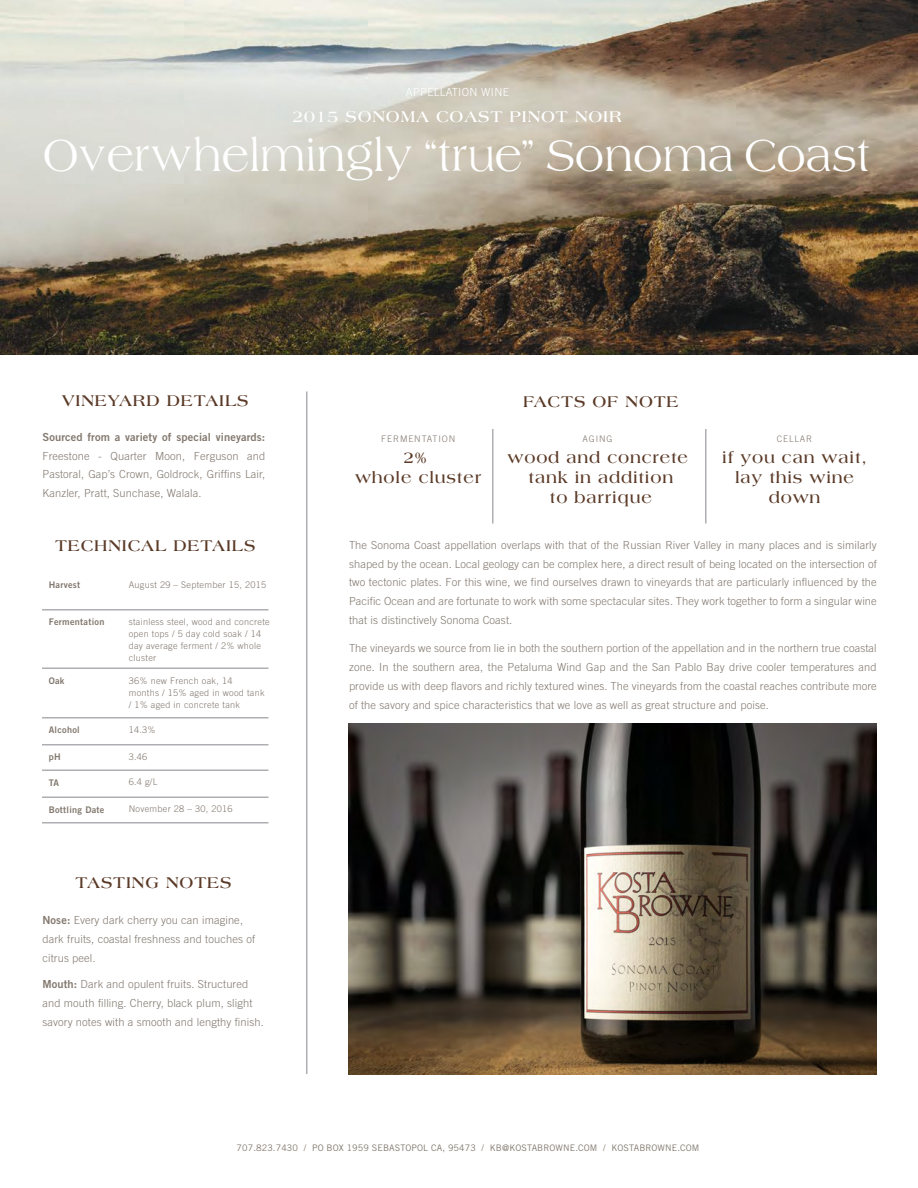
<style>
.page{position:relative;width:918px;height:1188px;background:#fff}
.page>*{position:absolute;margin:0;border:0;box-sizing:border-box;transform-origin:0 0}
.t1{font:40.35px "Americana";letter-spacing:.02em;color:#fff;scale:.93 1}
.t2{font:700 16.65px/20.1px "Americana";letter-spacing:.05em;color:#5a3926;text-align:center}
.t3{font:700 16.65px "Americana";letter-spacing:.05em;color:#fff}
.t4{font:300 11.1px/18.9px "Trade Gothic";letter-spacing:.01em;color:#83796f;text-align:justify}
.t5{font:11.1px "Trade Gothic Bold Two";letter-spacing:.01em;color:#83796f}
.t6{font:300 11.1px "Trade Gothic";letter-spacing:.03em;color:#fff}
.t7{font:300 9.15px/12px "Trade Gothic";letter-spacing:.03em;color:#83796f}
.t8{font:9.15px "Trade Gothic Bold Two";letter-spacing:.03em;color:#83796f}
.t9{font:9px "Trade Gothic";letter-spacing:.01em;color:#83796f}
.t10{font:300 9px "Trade Gothic";letter-spacing:.1em;color:#83796f}
.s1{font-family:"Trade Gothic Bold Two";font-weight:400}
</style>
<div class="page">
<img style="left:0;top:0;width:918px;height:355px">
<hr style="left:492px;top:429px;width:2px;height:95px;background:#afaeb2">
<hr style="left:306px;top:392px;width:2px;height:682px;background:#afaeb2">
<hr style="left:705px;top:429px;width:1px;height:95px;background:#afaeb2">
<hr style="left:42px;top:609px;width:226px;height:1px;background:#afaeb2">
<hr style="left:42px;top:668px;width:226px;height:1px;background:#afaeb2">
<hr style="left:42px;top:717px;width:226px;height:1px;background:#afaeb2">
<hr style="left:42px;top:744px;width:226px;height:2px;background:#afaeb2">
<hr style="left:42px;top:770px;width:226px;height:1px;background:#afaeb2">
<hr style="left:42px;top:796px;width:226px;height:2px;background:#afaeb2">
<hr style="left:42px;top:822px;width:226px;height:2px;background:#afaeb2">
<img style="left:349px;top:723px;width:528px;height:352px">
<p class="t6" style="left:406px;top:85px;width:104px">APPELLATION WINE</p>
<h2 class="t3" style="left:293px;top:107px;width:331px">2015 SONOMA COAST PINOT NOIR</h2>
<h1 class="t1" style="left:44px;top:128px;width:890px">Overwhelmingly “true” Sonoma Coast</h1>
<h2 class="t2" style="left:62px;top:391px;width:189px">VINEYARD DETAILS</h2>
<p class="t5" style="left:42px;top:430px;width:224px">Sourced from a variety of special vineyards:</p>
<p class="t4" style="left:42px;top:446px;width:224px">Freestone - Quarter Moon, Ferguson and Pastoral, Gap’s Crown, Goldrock, Griffins Lair, Kanzler, Pratt, Sunchase, Walala.</p>
<h2 class="t2" style="left:55px;top:536px;width:202px">TECHNICAL DETAILS</h2>
<p class="t8" style="left:49px;top:579px;width:33px">Harvest</p>
<p class="t7" style="left:129px;top:578px;width:139px">August 29 – September 15, 2015</p>
<p class="t8" style="left:49px;top:617px;width:57px">Fermentation</p>
<p class="t7" style="left:129px;top:616px;width:142px">stainless steel, wood and concrete open tops / 5 day cold soak / 14 day average ferment / 2% whole cluster</p>
<p class="t8" style="left:49px;top:675px;width:17px">Oak</p>
<p class="t7" style="left:129px;top:674px;width:137px">36% new French oak, 14 months / 15% aged in wood tank / 1% aged in concrete tank</p>
<p class="t8" style="left:49px;top:725px;width:33px">Alcohol</p>
<p class="t7" style="left:129px;top:723px;width:28px">14.3%</p>
<p class="t8" style="left:49px;top:752px;width:13px">pH</p>
<p class="t7" style="left:129px;top:750px;width:20px">3.46</p>
<p class="t8" style="left:49px;top:777px;width:12px">TA</p>
<p class="t7" style="left:129px;top:776px;width:30px">6.4 g/L</p>
<p class="t8" style="left:49px;top:804px;width:57px">Bottling Date</p>
<p class="t7" style="left:129px;top:803px;width:105px">November 28 – 30, 2016</p>
<h2 class="t2" style="left:76px;top:872px;width:158px">TASTING NOTES</h2>
<p class="t4" style="left:42px;top:910px;width:214px;text-align:left"><span class="s1">Nose:</span> Every dark cherry you can imagine, dark fruits, coastal freshness and touches of citrus peel.</p>
<p class="t4" style="left:42px;top:974px;width:223px;text-align:left"><span class="s1">Mouth:</span> Dark and opulent fruits. Structured and mouth filling. Cherry, black plum, slight savory notes with a smooth and lengthy finish.</p>
<h2 class="t2" style="left:523px;top:391px;width:157px">FACTS OF NOTE</h2>
<p class="t10" style="left:381px;top:433px;width:75px">FERMENTATION</p>
<p class="t10" style="left:582px;top:433px;width:32px">AGING</p>
<h2 class="t2" style="left:355px;top:447px;width:128px">2%<br>whole cluster</h2>
<h2 class="t2" style="left:507px;top:447px;width:182px">wood and concrete tank in addition<br>to barrique</h2>
<p class="t10" style="left:777px;top:433px;width:37px">CELLAR</p>
<h2 class="t2" style="left:722px;top:447px;width:146px">if you can wait, lay this wine down</h2>
<p class="t4" style="left:349px;top:535px;width:529px">The Sonoma Coast appellation overlaps with that of the Russian River Valley in many places and is similarly shaped by the ocean. Local geology can be complex here, a direct result of being located on the intersection of two tectonic plates. For this wine, we find ourselves drawn to vineyards that are particularly influenced by the Pacific Ocean and are fortunate to work with some spectacular sites. They work together to form a singular wine that is distinctively Sonoma Coast.</p>
<p class="t4" style="left:349px;top:639px;width:529px">The vineyards we source from lie in both the southern portion of the appellation and in the northern true coastal zone. In the southern area, the Petaluma Wind Gap and the San Pablo Bay drive cooler temperatures and provide us with deep flavors and richly textured wines. The vineyards from the coastal reaches contribute more of the savory and spice characteristics that we love as well as great structure and poise.</p>
<p class="t9" style="left:237px;top:1142px;width:464px">707.823.7430 / PO BOX 1959 SEBASTOPOL CA, 95473 / KB@KOSTABROWNE.COM / KOSTABROWNE.COM</p>
</div>
